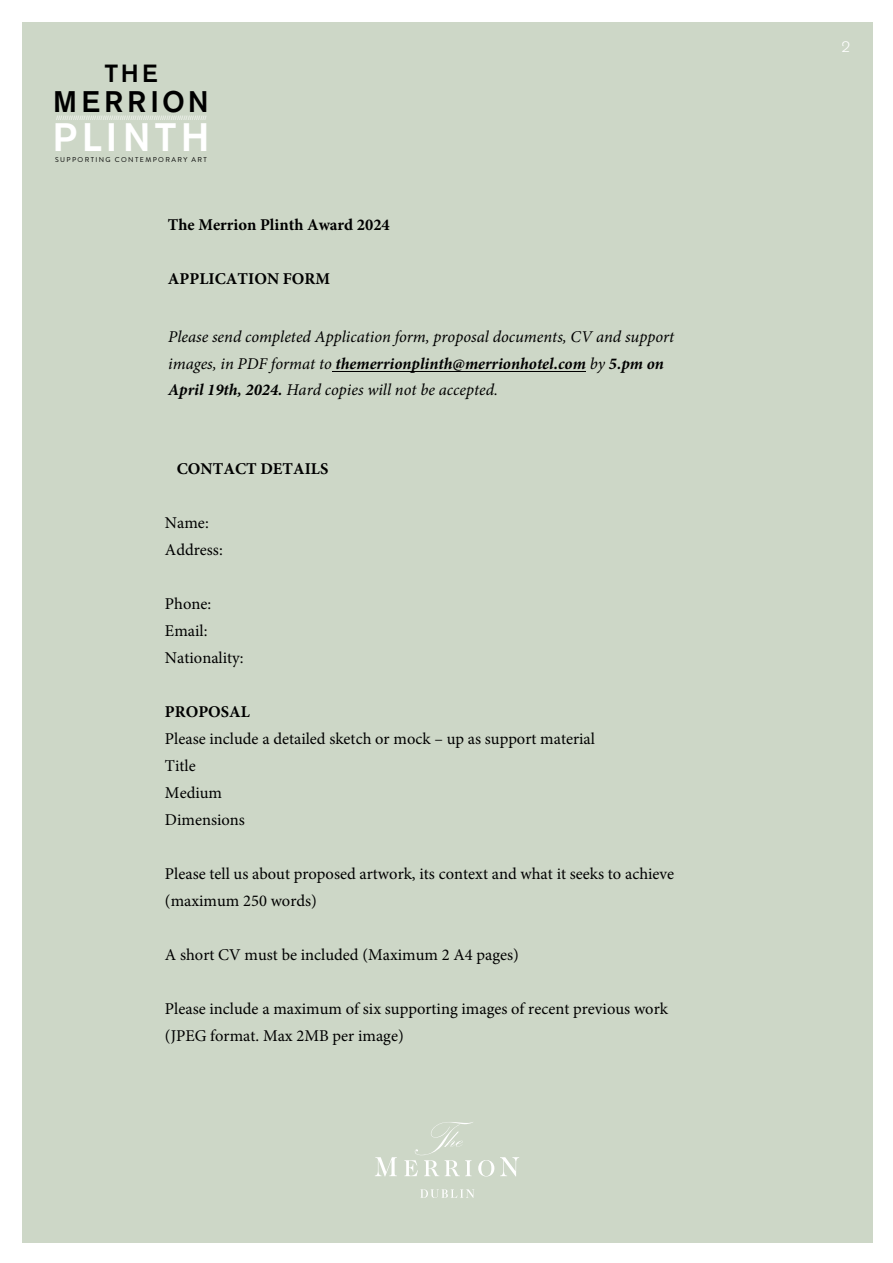
<style>
.page{position:relative;width:893px;height:1263px;background:#fff}
.page>*{position:absolute;margin:0;border:0;box-sizing:border-box;transform-origin:0 0}
.t1{font:500 39.45px "Akzidenz Grotesk BE";letter-spacing:.1em;color:#fff}
.t2{font:500 29.55px "Akzidenz Grotesk BE";letter-spacing:.14em;color:#000}
.t3{font:500 24.6px "Akzidenz Grotesk BE";color:#000}
.t4{font:16.5px/27px "Minion Pro";color:#000}
.t5{font:italic 16.5px/26.7px "Minion Pro";color:#000}
.t6{font:700 16.5px "Minion Pro";color:#000}
.t7{font:300 15px "Akzidenz Grotesk BE";color:#fff}
.t8{font:6.9px "Brandon Grotesque";letter-spacing:.2em;color:#000}
.t9{font:500 6.3px "Brandon Grotesque";color:#fff}
.s1{font-weight:700}
</style>
<div class="page">
<div style="left:22px;top:22px;width:850px;height:1220px;background:#cdd7c7"></div>
<svg style="left:375px;top:1157px;width:22px;height:19px"></svg>
<svg style="left:500px;top:1157px;width:19px;height:19px"></svg>
<svg style="left:404px;top:1122px;width:90px;height:54px"></svg>
<svg style="left:420px;top:1189px;width:54px;height:9px"></svg>
<hr style="left:332px;top:371px;width:254px;height:1px;background:#000">
<h3 class="t3" style="left:104px;top:58px;width:55px">THE</h3>
<h2 class="t2" style="left:53px;top:83px;width:157px">MERRION</h2>
<h1 class="t1" style="left:53px;top:113px;width:158px">PLINTH</h1>
<p class="t8" style="left:55px;top:155px;width:153px">SUPPORTING CONTEMPORARY ART</p>
<p class="t9" style="left:56px;top:113px;width:152px">///////////////////////////////////////////////////////////////////////</p>
<p class="t6" style="left:168px;top:213px;width:223px">The Merrion Plinth Award 2024</p>
<p class="t6" style="left:168px;top:267px;width:164px">APPLICATION FORM</p>
<p class="t5" style="left:168px;top:323px;width:508px">Please send completed Application form, proposal documents, CV and support images, in PDF format to <span class="s1">themerrionplinth@merrionhotel.com</span> by <span class="s1">5.pm on<br>April 19th, 2024.</span> Hard copies will not be accepted.</p>
<p class="t6" style="left:177px;top:457px;width:153px">CONTACT DETAILS</p>
<p class="t4" style="left:165px;top:510px;width:59px">Name:<br>Address:</p>
<p class="t4" style="left:165px;top:591px;width:80px">Phone:<br>Email:<br>Nationality:</p>
<p class="t6" style="left:165px;top:700px;width:86px">PROPOSAL</p>
<p class="t4" style="left:165px;top:725px;width:432px">Please include a detailed sketch or mock – up as support material<br>Title<br>Medium<br>Dimensions</p>
<p class="t4" style="left:165px;top:860px;width:511px">Please tell us about proposed artwork, its context and what it seeks to achieve (maximum 250 words)</p>
<p class="t4" style="left:165px;top:941px;width:355px">A short CV must be included (Maximum 2 A4 pages)</p>
<p class="t4" style="left:165px;top:995px;width:505px">Please include a maximum of six supporting images of recent previous work (JPEG format. Max 2MB per image)</p>
<p class="t7" style="left:842px;top:39px;width:10px">2</p>
</div>
